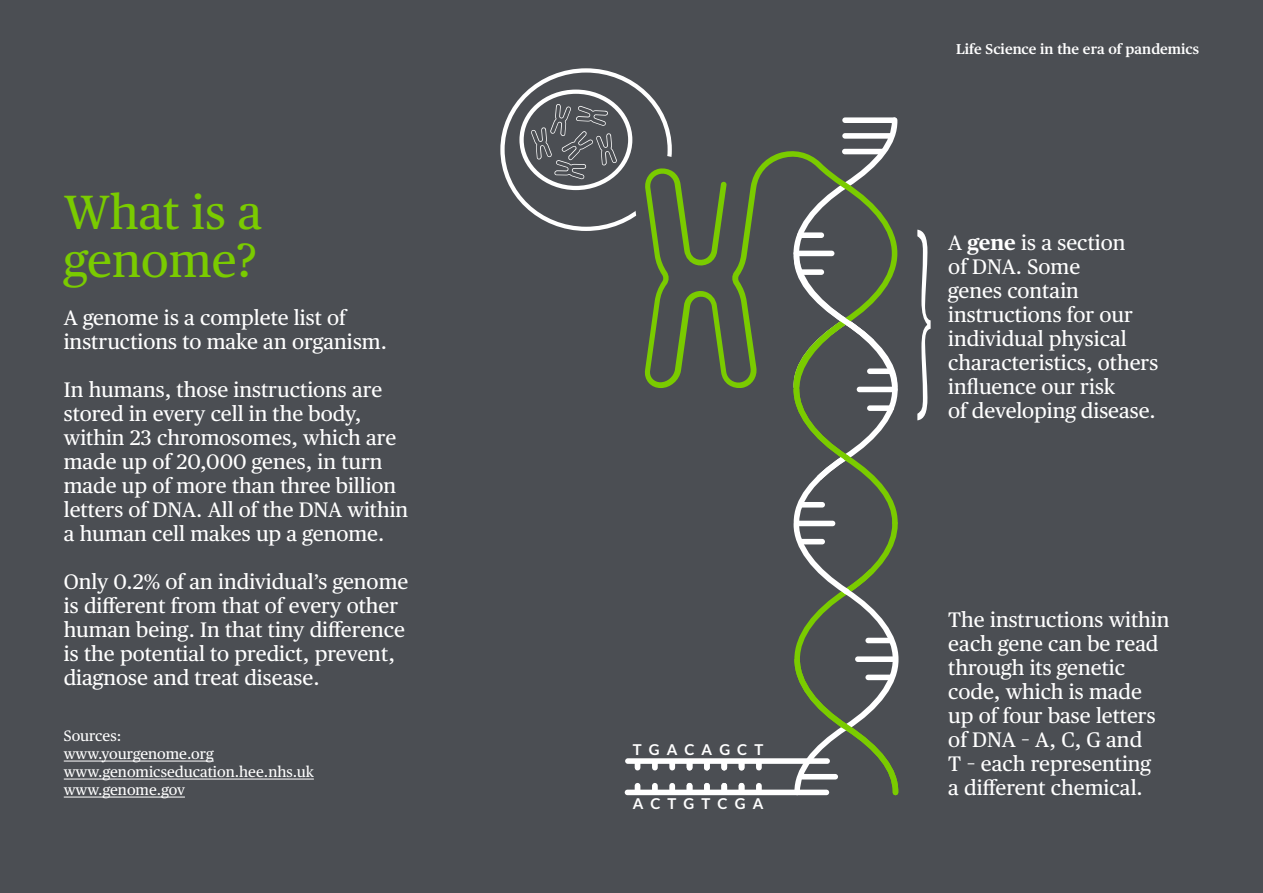
<style>
.page{position:relative;width:1263px;height:893px;background:#4b4e53}
.page>*{position:absolute;margin:0;border:0;box-sizing:border-box;transform-origin:0 0}
.t1{font:48px/48px "Chubb Publico Text";color:#7acb00}
.t2{font:21px/24px "Chubb Publico Text";color:#fff}
.t3{font:15px/18px "Chubb Publico Text";color:#fff}
.t4{font:700 15px "Lato";color:#fff}
.t5{font:600 14.25px "Chubb Publico Text";color:#fff}
.s1{color:#4b4e53}
.s2{font-weight:700}
</style>
<div class="page">
<div style="left:500px;top:68px;width:172px;height:163px;border:4px solid #fff;border-radius:50%"></div>
<div style="left:519px;top:90px;width:113px;height:100px;border:4px solid #fff;border-radius:50%"></div>
<svg style="left:531px;top:104px;width:86px;height:75px"></svg>
<svg style="left:614px;top:116px;width:305px;height:305px"></svg>
<div style="left:625px;top:790px;width:204px;height:5px;background:#fff;border-radius:3px"></div>
<div style="left:625px;top:758px;width:205px;height:6px;background:#fff;border-radius:3px"></div>
<svg style="left:644px;top:148px;width:149px;height:241px"></svg>
<svg style="left:917px;top:230px;width:13px;height:190px"></svg>
<hr style="left:64px;top:761px;width:150px;height:1px;background:#fff">
<hr style="left:64px;top:779px;width:250px;height:1px;background:#fff">
<hr style="left:64px;top:797px;width:121px;height:1px;background:#fff">
<svg style="left:635px;top:764px;width:5px;height:4px"></svg>
<svg style="left:635px;top:786px;width:5px;height:4px"></svg>
<svg style="left:652px;top:764px;width:6px;height:4px"></svg>
<svg style="left:652px;top:786px;width:6px;height:4px"></svg>
<svg style="left:669px;top:764px;width:6px;height:4px"></svg>
<svg style="left:669px;top:786px;width:6px;height:4px"></svg>
<svg style="left:687px;top:764px;width:5px;height:4px"></svg>
<svg style="left:687px;top:786px;width:5px;height:4px"></svg>
<svg style="left:704px;top:764px;width:6px;height:4px"></svg>
<svg style="left:704px;top:786px;width:6px;height:4px"></svg>
<svg style="left:721px;top:764px;width:6px;height:4px"></svg>
<svg style="left:721px;top:786px;width:6px;height:4px"></svg>
<svg style="left:739px;top:764px;width:5px;height:4px"></svg>
<svg style="left:739px;top:786px;width:5px;height:4px"></svg>
<svg style="left:756px;top:764px;width:6px;height:4px"></svg>
<svg style="left:756px;top:786px;width:6px;height:4px"></svg>
<svg style="left:793px;top:117px;width:105px;height:678px"></svg>
<h4 class="t1" style="left:64px;top:185px;width:200px">What is a genome?</h4>
<h4 class="t2" style="left:64px;top:304px;width:331px">A genome is a complete list of instructions to make an organism.<span class="s1">.</span></h4>
<h4 class="t2" style="left:64px;top:376px;width:346px">In humans, those instructions are stored in every cell in the body, within 23 chromosomes, which are made up of 20,000 genes, in turn made up of more than three billion letters of DNA. All of the DNA within a human cell makes up a genome.<span class="s1">.</span></h4>
<h4 class="t2" style="left:64px;top:568px;width:346px">Only 0.2% of an individual’s genome is different from that of every other human being. In that tiny difference is the potential to predict, prevent, diagnose and treat disease.<span class="s1">.</span></h4>
<h4 class="t3" style="left:64px;top:726px;width:252px">Sources:<br>www.yourgenome.org www.genomicseducation.hee.nhs.uk www.genome.gov</h4>
<h4 class="t4" style="left:633px;top:741px;width:132px">T G A C A G C T</h4>
<h4 class="t4" style="left:633px;top:795px;width:132px">A C T G T C G A</h4>
<p class="t5" style="left:956px;top:38px;width:245px">Life Science in the era of pandemics</p>
<h4 class="t2" style="left:948px;top:230px;width:215px">A <span class="s2">gene</span> is a section<br>of DNA. Some<br>genes contain instructions for our individual physical characteristics, others influence our risk<br>of developing disease.<span class="s1">.</span></h4>
<h4 class="t2" style="left:948px;top:607px;width:223px">The instructions within each gene can be read through its genetic code, which is made up of four base letters of DNA – A, C, G and<br>T – each representing<br>a different chemical.<span class="s1">.</span></h4>
</div>
